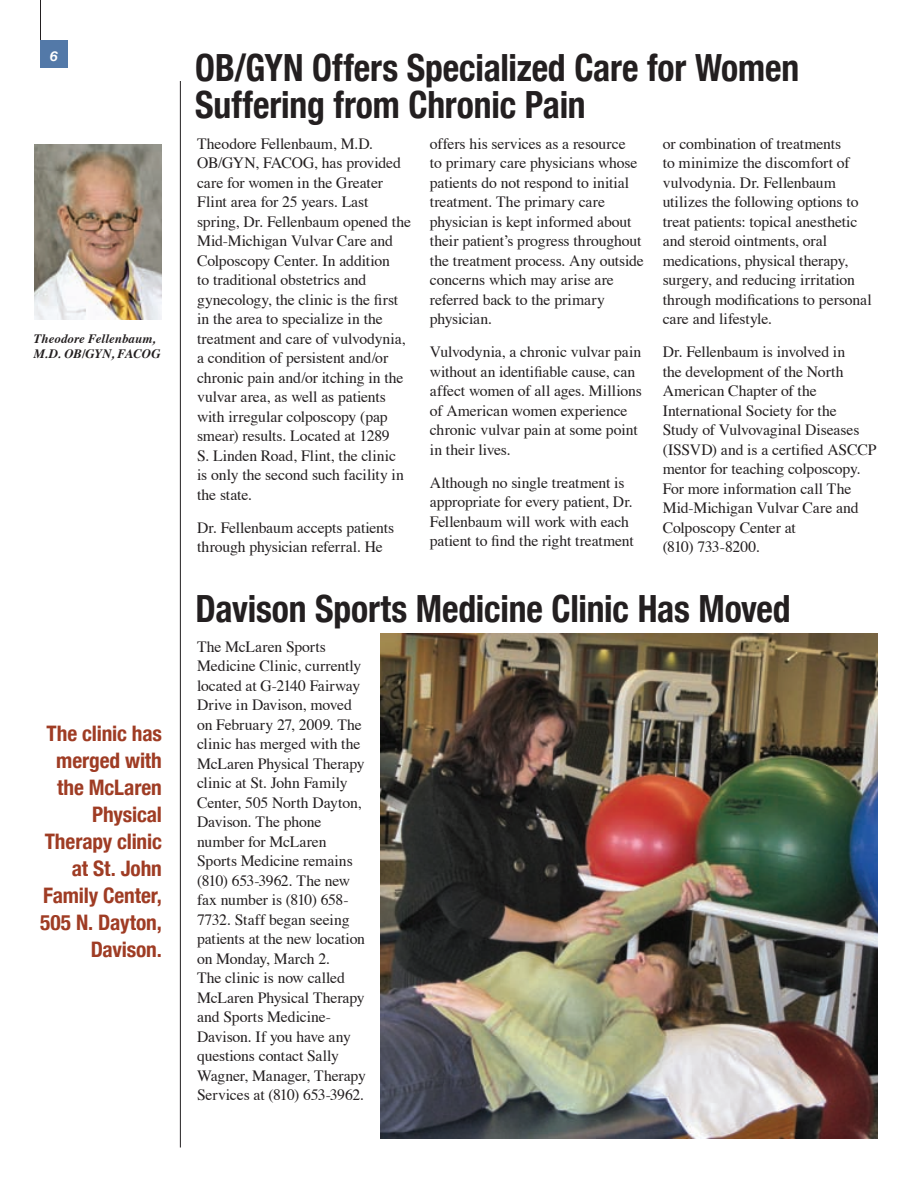
<style>
.page{position:relative;width:918px;height:1188px;background:#fff}
.page>*{position:absolute;margin:0;border:0;box-sizing:border-box;transform-origin:0 0}
.t1{font:700 condensed 37.5px/37.5px "Helvetica Neue";letter-spacing:-.005em;color:#231f20;scale:.95 1}
.t2{font:700 condensed 21.3px/27px "Helvetica Neue";letter-spacing:-.005em;color:#9f3c24;text-align:right}
.t3{font:15.6px/19.5px "Times";letter-spacing:-.01em;color:#231f20}
.t4{font:italic 700 12.9px/14.2px "Times";letter-spacing:.005em;color:#231f20}
</style>
<div class="page">
<hr style="left:40px;top:0;width:1px;height:67px;background:#231f20">
<div style="left:40px;top:40px;width:28px;height:28px;background:#5379a8"></div>
<hr style="left:180px;top:81px;width:1px;height:1067px;background:#231f20">
<img style="left:34px;top:144px;width:128px;height:176px">
<img style="left:380px;top:633px;width:498px;height:506px">
<p class="t4" style="left:34px;top:331px;width:128px">Theodore Fellenbaum,<br>M.D. OB/GYN, FACOG</p>
<h2 class="t2" style="left:40px;top:720px;width:123px">The clinic has merged with the McLaren<br>Physical<br>Therapy clinic at St. John<br>Family Center,<br>505 N. Dayton,<br>Davison.</h2>
<h1 class="t1" style="left:195px;top:48px;width:637px">OB/GYN Offers Specialized Care for Women<br>Suffering from Chronic Pain</h1>
<p class="t3" style="left:197px;top:132px;width:215px">Theodore Fellenbaum, M.D.<br>OB/GYN, FACOG, has provided care for women in the Greater<br>Flint area for 25 years. Last spring, Dr. Fellenbaum opened the<br>Mid-Michigan Vulvar Care and<br>Colposcopy Center. In addition<br>to traditional obstetrics and gynecology, the clinic is the first in the area to specialize in the treatment and care of vulvodynia, a condition of persistent and/or chronic pain and/or itching in the vulvar area, as well as patients with irregular colposcopy (pap smear) results. Located at 1289<br>S. Linden Road, Flint, the clinic<br>is only the second such facility in the state.</p>
<p class="t3" style="left:197px;top:516px;width:199px">Dr. Fellenbaum accepts patients through physician referral. He</p>
<p class="t3" style="left:430px;top:132px;width:216px">offers his services as a resource<br>to primary care physicians whose patients do not respond to initial treatment. The primary care physician is kept informed about their patient’s progress throughout the treatment process. Any outside concerns which may arise are referred back to the primary physician.</p>
<p class="t3" style="left:430px;top:341px;width:213px">Vulvodynia, a chronic vulvar pain without an identifiable cause, can affect women of all ages. Millions of American women experience chronic vulvar pain at some point in their lives.</p>
<p class="t3" style="left:430px;top:471px;width:205px">Although no single treatment is appropriate for every patient, Dr.<br>Fellenbaum will work with each patient to find the right treatment</p>
<p class="t3" style="left:663px;top:132px;width:210px">or combination of treatments<br>to minimize the discomfort of vulvodynia. Dr. Fellenbaum utilizes the following options to treat patients: topical anesthetic and steroid ointments, oral medications, physical therapy, surgery, and reducing irritation through modifications to personal care and lifestyle.</p>
<p class="t3" style="left:663px;top:341px;width:215px">Dr. Fellenbaum is involved in<br>the development of the North<br>American Chapter of the<br>International Society for the<br>Study of Vulvovaginal Diseases (ISSVD) and is a certified ASCCP mentor for teaching colposcopy.<br>For more information call The<br>Mid-Michigan Vulvar Care and<br>Colposcopy Center at<br>(810) 733-8200.</p>
<h1 class="t1" style="left:196px;top:589px;width:628px">Davison Sports Medicine Clinic Has Moved</h1>
<p class="t3" style="left:197px;top:635px;width:170px">The McLaren Sports<br>Medicine Clinic, currently located at G-2140 Fairway<br>Drive in Davison, moved on February 27, 2009. The clinic has merged with the<br>McLaren Physical Therapy clinic at St. John Family<br>Center, 505 North Dayton,<br>Davison. The phone number for McLaren<br>Sports Medicine remains (810) 653-3962. The new fax number is (810) 658-<br>7732. Staff began seeing patients at the new location on Monday, March 2.<br>The clinic is now called<br>McLaren Physical Therapy and Sports Medicine-<br>Davison. If you have any questions contact Sally<br>Wagner, Manager, Therapy<br>Services at (810) 653-3962.</p>
</div>
